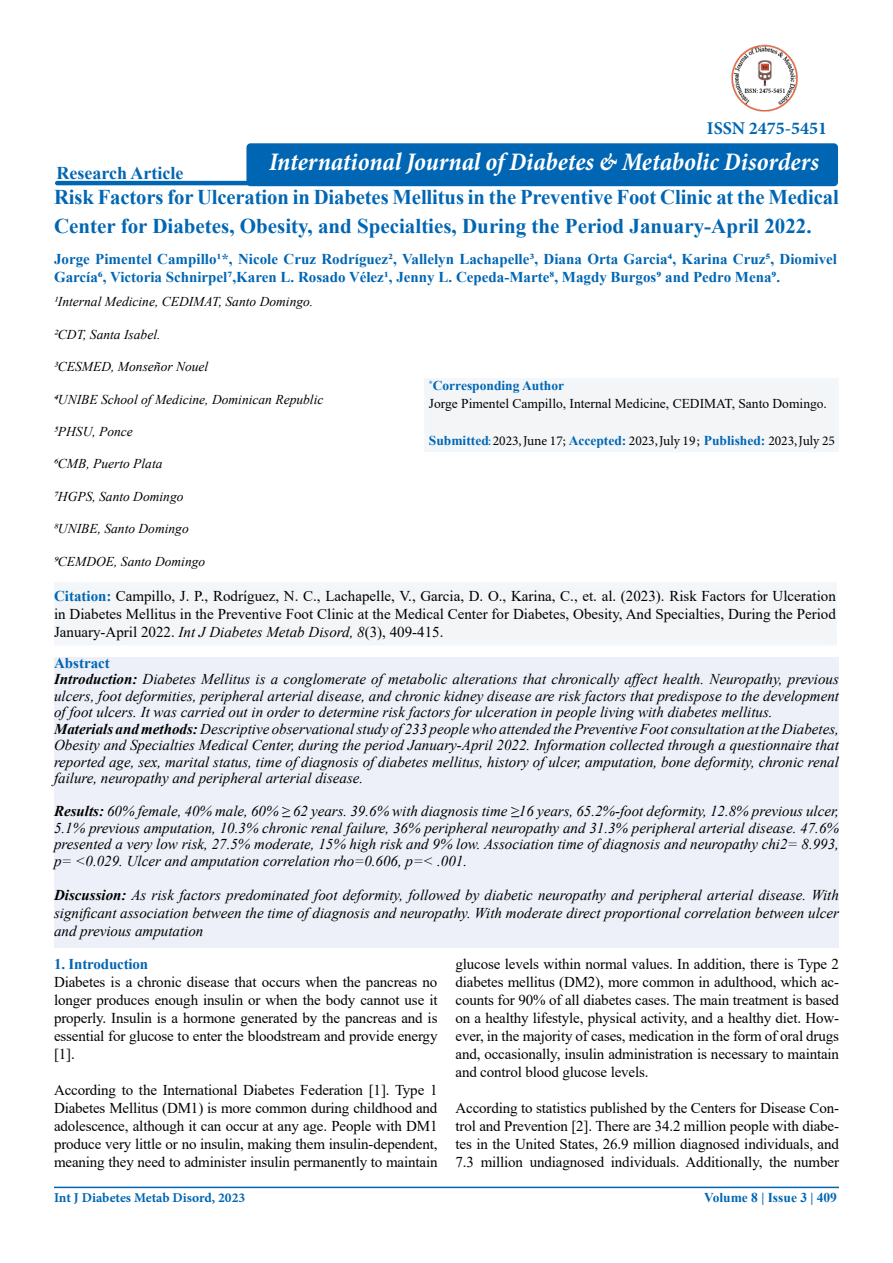
<style>
.page{position:relative;width:893px;height:1263px;background:#fff}
.page>*{position:absolute;margin:0;border:0;box-sizing:border-box;transform-origin:0 0}
.t1{font:italic 700 condensed 25.5px "Minion Pro";letter-spacing:-.005em;color:#fff}
.t2{font:700 21px/28.8px "Times New Roman";letter-spacing:-.005em;color:#0066b3}
.t3{font:700 18px "Times New Roman";color:#0066b3}
.t4{font:700 18px "Minion Pro";color:#0066b3}
.t5{font:italic 15px/16.5px "Times New Roman";color:#000;text-align:justify}
.t6{font:15px/18px "Times New Roman";letter-spacing:-.01em;color:#000;text-align:justify}
.t7{font:700 15px/18px "Times New Roman";color:#0066b3}
.t8{font:italic 13.5px "Times New Roman";color:#000}
.t9{font:13.5px/17.2px "Times New Roman";color:#000}
.t10{font:13.5px "Minion Pro";color:#000}
.t11{font:700 13.5px "Minion Pro";color:#0066b3}
.t12{font:700 13.5px "Times New Roman";color:#0066b3}
.s1{font-weight:700;color:#0066b3}
.s2{font-family:"Times New Roman";font-weight:700;color:#0066b3}
.s3{color:#0066b3}
.s4{font-style:italic}
.s5{font-weight:700;font-style:normal;color:#0066b3}
.s6{font-weight:700}
</style>
<div class="page">
<div style="left:41px;top:571px;width:809px;height:76px;background:#f3f5f7"></div>
<hr style="left:55px;top:181px;width:523px;height:4px;background:#0066b3;border-radius:2px">
<hr style="left:54px;top:1187px;width:785px;height:1px;background:#0066b3">
<div style="left:411px;top:368px;width:441px;height:86px;background:#f3f5f7"></div>
<div style="left:54px;top:658px;width:785px;height:290px;background:#eef0f9"></div>
<div style="left:246px;top:143px;width:592px;height:43px;background:#0066b3;border-radius:4px"></div>
<img style="left:731px;top:44px;width:67px;height:68px">
<p class="t3" style="left:56px;top:160px;width:129px">Research Article</p>
<p class="t4" style="left:707px;top:115px;width:122px">ISSN 2475-5451</p>
<h1 class="t1" style="left:269px;top:145px;width:551px">International Journal of Diabetes &amp; Metabolic Disorders</h1>
<h2 class="t2" style="left:54px;top:182px;width:786px">Risk Factors for Ulceration in Diabetes Mellitus in the Preventive Foot Clinic at the Medical<br>Center for Diabetes, Obesity, and Specialties, During the Period January-April 2022.</h2>
<p class="t7" style="left:54px;top:250px;width:785px">Jorge Pimentel Campillo1*, Nicole Cruz Rodríguez2, Vallelyn Lachapelle3, Diana Orta Garcia4, Karina Cruz5, Diomivel<br>García6, Victoria Schnirpel7,Karen L. Rosado Vélez1, Jenny L. Cepeda-Marte8, Magdy Burgos9 and Pedro Mena9.</p>
<p class="t8" style="left:54px;top:293px;width:261px">1Internal Medicine, CEDIMAT, Santo Domingo.</p>
<p class="t8" style="left:54px;top:325px;width:108px">2CDT, Santa Isabel.</p>
<p class="t8" style="left:54px;top:357px;width:156px">3CESMED, Monseñor Nouel</p>
<p class="t8" style="left:54px;top:390px;width:271px">4UNIBE School of Medicine, Dominican Republic</p>
<p class="t8" style="left:54px;top:422px;width:80px">5PHSU, Ponce</p>
<p class="t8" style="left:54px;top:455px;width:110px">6CMB, Puerto Plata</p>
<p class="t8" style="left:54px;top:487px;width:131px">7HGPS, Santo Domingo</p>
<p class="t8" style="left:54px;top:519px;width:136px">8UNIBE, Santo Domingo</p>
<p class="t8" style="left:54px;top:552px;width:153px">9CEMDOE, Santo Domingo</p>
<p class="t9" style="left:429px;top:377px;width:400px"><sup>*</sup><span class="s1">Corresponding Author<br></span>Jorge Pimentel Campillo, Internal Medicine, CEDIMAT, Santo Domingo.</p>
<p class="t10" style="left:429px;top:432px;width:408px"><span class="s2">Submitted</span><span class="s3">:</span> 2023, June 17; <span class="s2">Accepted:</span> 2023, July 19 ; <span class="s2">Published:</span> 2023, July 25</p>
<p class="t6" style="left:54px;top:586px;width:783px"><span class="s1">Citation:</span> Campillo, J. P., Rodríguez, N. C., Lachapelle, V., Garcia, D. O., Karina, C., et. al. (2023). Risk Factors for Ulceration in Diabetes Mellitus in the Preventive Foot Clinic at the Medical Center for Diabetes, Obesity, And Specialties, During the Period January-April 2022. <span class="s4">Int J Diabetes Metab Disord, 8</span>(3), 409-415.</p>
<p class="t5" style="left:54px;top:654px;width:786px;text-align:left"><span class="s5">Abstract<br></span><span class="s6">Introduction:</span> Diabetes Mellitus is a conglomerate of metabolic alterations that chronically affect health. Neuropathy, previous ulcers, foot deformities, peripheral arterial disease, and chronic kidney disease are risk factors that predispose to the development of foot ulcers. It was carried out in order to determine risk factors for ulceration in people living with diabetes mellitus.<br><span class="s6">Materials and methods:</span> Descriptive observational study of 233 people who attended the Preventive Foot consultation at the Diabetes, Obesity and Specialties Medical Center, during the period January-April 2022. Information collected through a questionnaire that reported age, sex, marital status, time of diagnosis of diabetes mellitus, history of ulcer, amputation, bone deformity, chronic renal failure, neuropathy and peripheral arterial disease.</p>
<p class="t5" style="left:54px;top:803px;width:786px"><span class="s6">Results:</span> 60% female, 40% male, 60% ≥ 62 years. 39.6% with diagnosis time ≥16 years, 65.2%-foot deformity, 12.8% previous ulcer, 5.1% previous amputation, 10.3% chronic renal failure, 36% peripheral neuropathy and 31.3% peripheral arterial disease. 47.6% presented a very low risk, 27.5% moderate, 15% high risk and 9% low. Association time of diagnosis and neuropathy chi2= 8.993, p= &lt;0.029. Ulcer and amputation correlation rho=0.606, p=&lt; .001.</p>
<p class="t5" style="left:54px;top:886px;width:786px;line-height:18px"><span class="s6">Discussion:</span> As risk factors predominated foot deformity, followed by diabetic neuropathy and peripheral arterial disease. With significant association between the time of diagnosis and neuropathy. With moderate direct proportional correlation between ulcer and previous amputation</p>
<p class="t7" style="left:54px;top:954px;width:96px">1. Introduction</p>
<p class="t6" style="left:54px;top:972px;width:385px">Diabetes is a chronic disease that occurs when the pancreas no longer produces enough insulin or when the body cannot use it properly. Insulin is a hormone generated by the pancreas and is essential for glucose to enter the bloodstream and provide energy [1].</p>
<p class="t6" style="left:54px;top:1080px;width:385px">According to the International Diabetes Federation [1]. Type 1<br>Diabetes Mellitus (DM1) is more common during childhood and adolescence, although it can occur at any age. People with DM1 produce very little or no insulin, making them insulin-dependent, meaning they need to administer insulin permanently to maintain</p>
<p class="t6" style="left:455px;top:954px;width:385px">glucose levels within normal values. In addition, there is Type 2 diabetes mellitus (DM2), more common in adulthood, which ac&shy;counts for 90% of all diabetes cases. The main treatment is based on a healthy lifestyle, physical activity, and a healthy diet. How&shy;ever, in the majority of cases, medication in the form of oral drugs and, occasionally, insulin administration is necessary to maintain and control blood glucose levels.</p>
<p class="t6" style="left:455px;top:1098px;width:385px">According to statistics published by the Centers for Disease Con&shy;trol and Prevention [2]. There are 34.2 million people with diabe&shy;tes in the United States, 26.9 million diagnosed individuals, and 7.3 million undiagnosed individuals. Additionally, the number</p>
<p class="t11" style="left:54px;top:1188px;width:193px">Int J Diabetes Metab Disord, 2023</p>
<p class="t12" style="left:704px;top:1187px;width:134px">Volume 8 | Issue 3 | 409</p>
</div>
